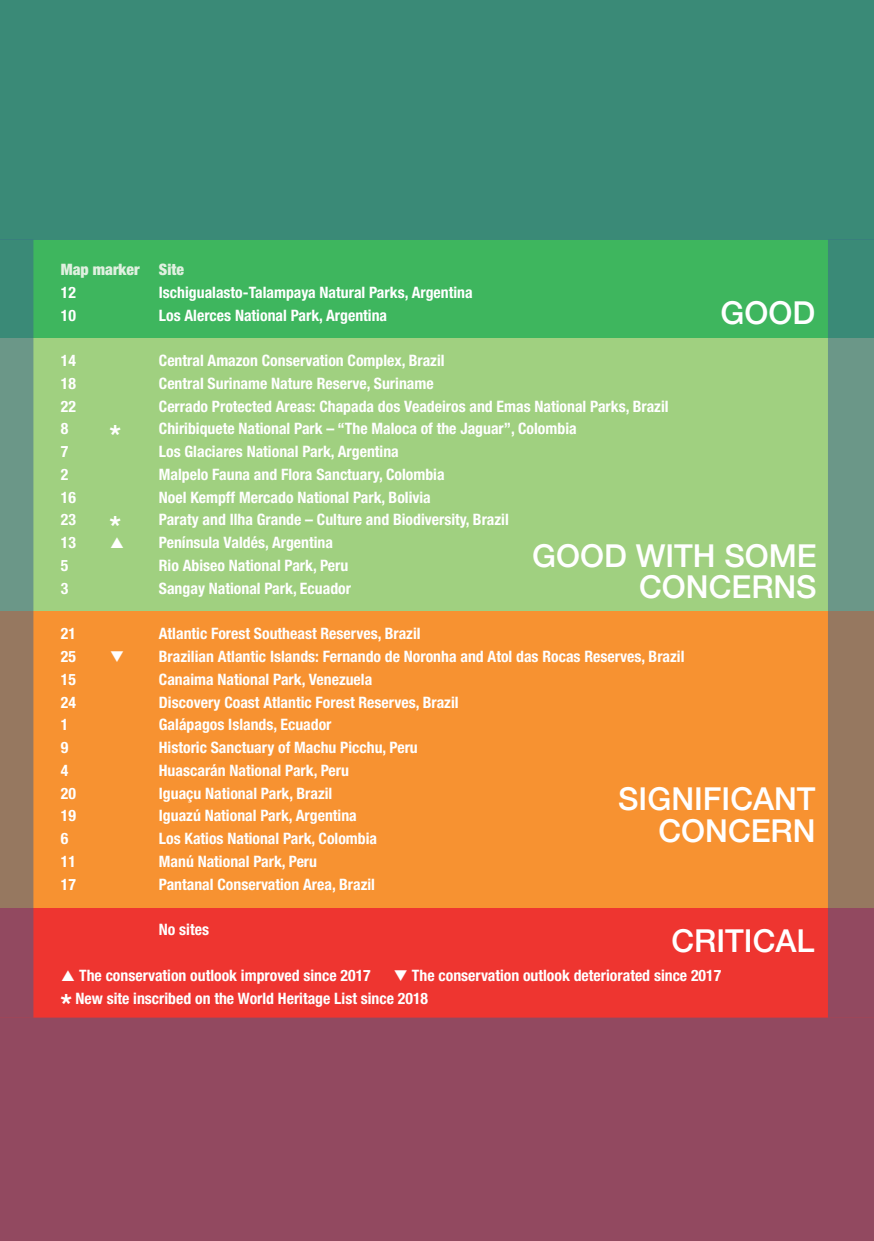
<style>
.page{position:relative;width:874px;height:1241px;background:#fff}
.page>*{position:absolute;margin:0;border:0;box-sizing:border-box;transform-origin:0 0}
.t1{font:500 31.5px/31.5px "Helvetica Neue";color:#fff;text-align:right}
.t2{font:700 condensed 15.75px/22.8px "Helvetica Neue";color:#fff}
.t3{font:900 condensed 15.75px "Helvetica Neue";color:#e0f0e0}
.s1{font-size:28px}
</style>
<div class="page">
<div style="left:0;top:0;width:873px;height:338px;background:#3eb65e"></div>
<div style="left:0;top:780px;width:873px;height:460px;background:#ee3530"></div>
<div style="left:0;top:557px;width:873px;height:350px;background:#f79231"></div>
<div style="left:0;top:338px;width:873px;height:272px;background:#a0d080"></div>
<svg style="left:0;top:240px;width:33px;height:777px;background:#7a7e70"></svg>
<svg style="left:827px;top:240px;width:46px;height:777px;background:#7d7f6f"></svg>
<div style="left:0;top:1017px;width:873px;height:223px;background:#924960"></div>
<div style="left:0;top:0;width:873px;height:240px;background:#3a8a77"></div>
<p class="t3" style="left:61px;top:260px;width:125px">Map marker Site</p>
<p class="t2" style="left:61px;top:280px;width:17px">12</p>
<p class="t2" style="left:159px;top:280px;width:315px">Ischigualasto-Talampaya Natural Parks, Argentina</p>
<p class="t2" style="left:61px;top:303px;width:17px">10</p>
<p class="t2" style="left:159px;top:303px;width:230px">Los Alerces National Park, Argentina</p>
<p class="t2" style="left:61px;top:349px;width:17px">14</p>
<p class="t2" style="left:159px;top:349px;width:287px">Central Amazon Conservation Complex, Brazil</p>
<p class="t2" style="left:61px;top:371px;width:17px">18</p>
<p class="t2" style="left:159px;top:371px;width:276px">Central Suriname Nature Reserve, Suriname</p>
<p class="t2" style="left:61px;top:394px;width:17px">22</p>
<p class="t2" style="left:159px;top:394px;width:511px">Cerrado Protected Areas: Chapada dos Veadeiros and Emas National Parks, Brazil</p>
<p class="t2" style="left:61px;top:417px;width:9px">8</p>
<p class="t2" style="left:110px;top:417px;width:468px"><span class="s1">*</span> Chiribiquete National Park – “The Maloca of the Jaguar”, Colombia</p>
<p class="t2" style="left:61px;top:440px;width:9px">7</p>
<p class="t2" style="left:159px;top:440px;width:241px">Los Glaciares National Park, Argentina</p>
<p class="t2" style="left:61px;top:462px;width:9px">2</p>
<p class="t2" style="left:159px;top:462px;width:287px">Malpelo Fauna and Flora Sanctuary, Colombia</p>
<p class="t2" style="left:61px;top:485px;width:17px">16</p>
<p class="t2" style="left:159px;top:485px;width:273px">Noel Kempff Mercado National Park, Bolivia</p>
<p class="t2" style="left:61px;top:508px;width:61px">23 <span class="s1">*</span></p>
<p class="t2" style="left:159px;top:508px;width:351px">Paraty and Ilha Grande – Culture and Biodiversity, Brazil</p>
<p class="t2" style="left:61px;top:531px;width:17px">13</p>
<p class="t2" style="left:159px;top:531px;width:175px">Península Valdés, Argentina</p>
<p class="t2" style="left:61px;top:553px;width:9px">5</p>
<p class="t2" style="left:159px;top:553px;width:191px">Rio Abiseo National Park, Peru</p>
<p class="t2" style="left:61px;top:576px;width:9px">3</p>
<p class="t2" style="left:159px;top:576px;width:193px">Sangay National Park, Ecuador</p>
<p class="t2" style="left:61px;top:622px;width:17px">21</p>
<p class="t2" style="left:159px;top:622px;width:263px">Atlantic Forest Southeast Reserves, Brazil</p>
<p class="t2" style="left:61px;top:644px;width:17px">25</p>
<p class="t2" style="left:110px;top:644px;width:576px">❑ Brazilian Atlantic Islands: Fernando de Noronha and Atol das Rocas Reserves, Brazil</p>
<p class="t2" style="left:61px;top:667px;width:17px">15</p>
<p class="t2" style="left:159px;top:667px;width:215px">Canaima National Park, Venezuela</p>
<p class="t2" style="left:61px;top:690px;width:17px">24</p>
<p class="t2" style="left:159px;top:690px;width:301px">Discovery Coast Atlantic Forest Reserves, Brazil</p>
<p class="t2" style="left:61px;top:713px;width:9px">1</p>
<p class="t2" style="left:159px;top:713px;width:174px">Galápagos Islands, Ecuador</p>
<p class="t2" style="left:61px;top:735px;width:9px">9</p>
<p class="t2" style="left:159px;top:735px;width:260px">Historic Sanctuary of Machu Picchu, Peru</p>
<p class="t2" style="left:61px;top:758px;width:9px">4</p>
<p class="t2" style="left:159px;top:758px;width:191px">Huascarán National Park, Peru</p>
<p class="t2" style="left:61px;top:781px;width:17px">20</p>
<p class="t2" style="left:159px;top:781px;width:175px">Iguaçu National Park, Brazil</p>
<p class="t2" style="left:61px;top:804px;width:17px">19</p>
<p class="t2" style="left:159px;top:804px;width:199px">Iguazú National Park, Argentina</p>
<p class="t2" style="left:61px;top:826px;width:9px">6</p>
<p class="t2" style="left:159px;top:826px;width:220px">Los Katios National Park, Colombia</p>
<p class="t2" style="left:61px;top:849px;width:17px">11</p>
<p class="t2" style="left:159px;top:849px;width:160px">Manú National Park, Peru</p>
<p class="t2" style="left:61px;top:872px;width:17px">17</p>
<p class="t2" style="left:159px;top:872px;width:217px">Pantanal Conservation Area, Brazil</p>
<p class="t2" style="left:159px;top:917px;width:52px">No sites</p>
<p class="t2" style="left:79px;top:963px;width:293px">The conservation outlook improved since 2017</p>
<h1 class="t1" style="left:720px;top:294px;width:96px">GOOD</h1>
<h1 class="t1" style="left:532px;top:537px;width:286px">GOOD WITH SOME<br>CONCERNS</h1>
<h1 class="t1" style="left:618px;top:780px;width:199px">SIGNIFICANT<br>CONCERN</h1>
<h1 class="t1" style="left:671px;top:922px;width:144px">CRITICAL</h1>
<p class="t2" style="left:61px;top:963px;width:661px;text-indent:332px">❑ The conservation outlook deteriorated since 2017 <span class="s1">*</span> New site inscribed on the World Heritage List since 2018</p>
</div>
